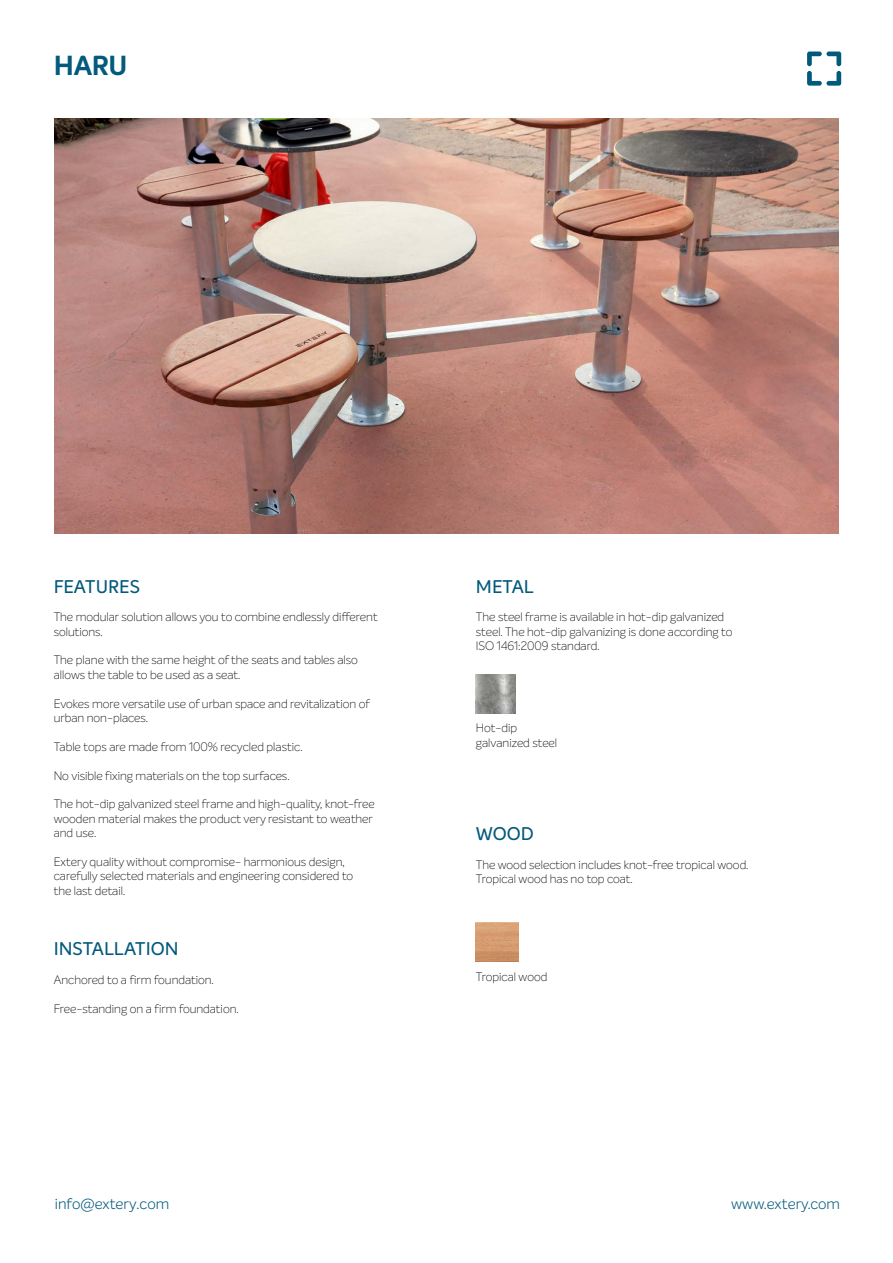
<style>
.page{position:relative;width:893px;height:1263px;background:#fff}
.page>*{position:absolute;margin:0;border:0;box-sizing:border-box;transform-origin:0 0}
.t1{font:700 27px "Intelo";color:#025a7c}
.t2{font:500 18px "Intelo";color:#045a7c}
.t3{font:300 15px "Intelo";color:#005a7c}
.t4{font:300 15px "Intelo";color:#025a7c}
.t5{font:100 12px/14.4px "Intelo";color:#000}
</style>
<div class="page">
<svg style="left:807px;top:52px;width:34px;height:34px"></svg>
<img style="left:476px;top:922px;width:43px;height:39px">
<img style="left:54px;top:118px;width:785px;height:416px">
<img style="left:476px;top:674px;width:39px;height:39px">
<h1 class="t1" style="left:54px;top:48px;width:75px">HARU</h1>
<h2 class="t2" style="left:54px;top:575px;width:88px">FEATURES</h2>
<h2 class="t2" style="left:476px;top:575px;width:59px">METAL</h2>
<p class="t5" style="left:54px;top:610px;width:325px">The modular solution allows you to combine endlessly different solutions.</p>
<p class="t5" style="left:54px;top:653px;width:306px">The plane with the same height of the seats and tables also allows the table to be used as a seat.</p>
<p class="t5" style="left:54px;top:696px;width:317px">Evokes more versatile use of urban space and revitalization of urban non-places.</p>
<p class="t5" style="left:54px;top:739px;width:250px">Table tops are made from 100% recycled plastic.</p>
<p class="t5" style="left:54px;top:768px;width:237px">No visible fixing materials on the top surfaces.</p>
<p class="t5" style="left:54px;top:797px;width:323px">The hot-dip galvanized steel frame and high-quality, knot-free wooden material makes the product very resistant to weather and use.</p>
<p class="t5" style="left:54px;top:854px;width:301px">Extery quality without compromise- harmonious design, carefully selected materials and engineering considered to the last detail.</p>
<p class="t5" style="left:476px;top:858px;width:274px">The wood selection includes knot-free tropical wood.<br>Tropical wood has no top coat.</p>
<p class="t5" style="left:476px;top:610px;width:258px">The steel frame is available in hot-dip galvanized steel. The hot-dip galvanizing is done according to<br>ISO 1461:2009 standard.</p>
<p class="t5" style="left:476px;top:721px;width:83px">Hot-dip galvanized steel</p>
<h2 class="t2" style="left:476px;top:822px;width:60px">WOOD</h2>
<h2 class="t2" style="left:54px;top:937px;width:126px">INSTALLATION</h2>
<p class="t5" style="left:54px;top:972px;width:162px">Anchored to a firm foundation.</p>
<p class="t5" style="left:476px;top:969px;width:73px">Tropical wood</p>
<p class="t5" style="left:54px;top:1001px;width:186px">Free-standing on a firm foundation.</p>
<p class="t3" style="left:55px;top:1194px;width:116px">info@extery.com</p>
<p class="t4" style="left:731px;top:1194px;width:110px">www.extery.com</p>
</div>
